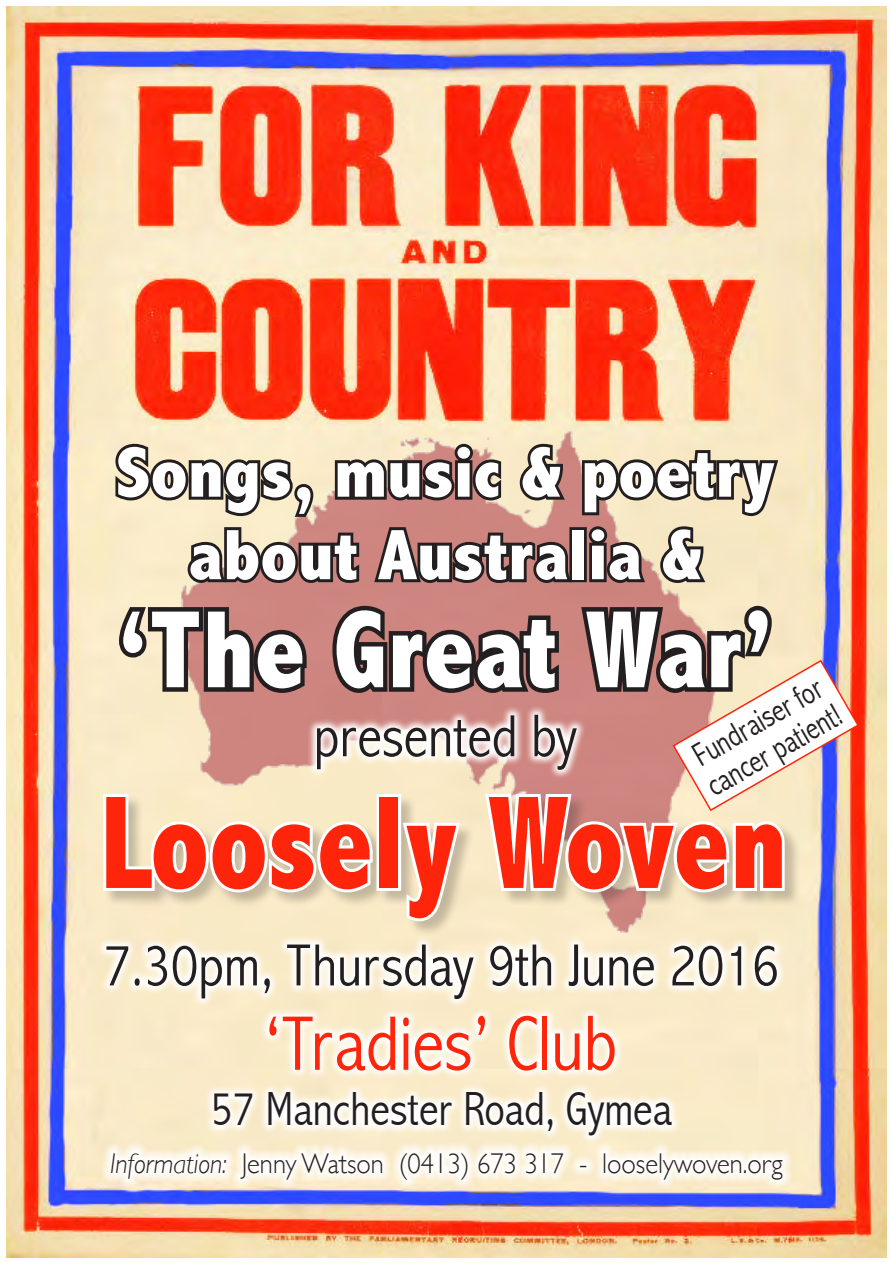
<style>
.page{position:relative;width:893px;height:1263px;background:#fff}
.page>*{position:absolute;margin:0;border:0;box-sizing:border-box;transform-origin:0 0}
.t1{font:800 condensed 133.5px "Abadi";color:#ff250b;scale:.9 1}
.t2{font:800 condensed 111px "Abadi";color:#fff}
.t3{font:300 condensed 78px "Abadi";color:#ff250b}
.t4{font:800 condensed 72px/82.5px "Abadi";color:#fff;text-align:center;scale:1.05 1}
.t5{font:300 condensed 60px "Abadi";color:#231f20}
.t6{font:300 condensed 48px "Abadi";color:#231f20}
.t7{font:300 condensed 33px/33px "Abadi";color:#231f20;scale:.92 1}
.t8{font:300 28.5px "Gill Sans";color:#231f20;scale:.93 1}
.s1{font-style:italic}
</style>
<div class="page">
<img style="left:6px;top:6px;width:881px;height:1251px">
<img style="left:176px;top:431px;width:541px;height:168px">
<svg style="left:96px;top:935px;width:691px;height:74px"></svg>
<svg style="left:204px;top:1006px;width:477px;height:136px"></svg>
<svg style="left:111px;top:439px;width:671px;height:149px;background:#ac9483"></svg>
<div style="left:104px;top:794px;width:697px;height:143px;background:#f9eac7"></div>
<svg style="left:100px;top:599px;width:760px;height:325px"></svg>
<div style="left:101px;top:1142px;width:691px;height:47px;background:#fff;opacity:.91"></div>
<p class="t4" style="left:116px;top:431px;width:629px">Songs, music &amp; poetry about Australia &amp;</p>
<p class="t2" style="left:118px;top:586px;width:657px">‘The Great War’</p>
<p class="t7" style="left:684px;top:745px;width:165px;rotate:-30deg">Fundraiser for cancer patient!</p>
<p class="t1" style="left:100px;top:766px;width:765px">Loosely Woven</p>
<p class="t5" style="left:314px;top:701px;width:265px">presented by</p>
<p class="t5" style="left:103px;top:931px;width:677px">7.30pm, Thursday 9th June 2016</p>
<p class="t3" style="left:266px;top:998px;width:353px">‘Tradies’ Club</p>
<p class="t6" style="left:210px;top:1081px;width:463px">57 Manchester Road, Gymea</p>
<p class="t8" style="left:110px;top:1141px;width:725px"><span class="s1">Information:</span> Jenny Watson (0413) 673 317 - looselywoven.org</p>
</div>
